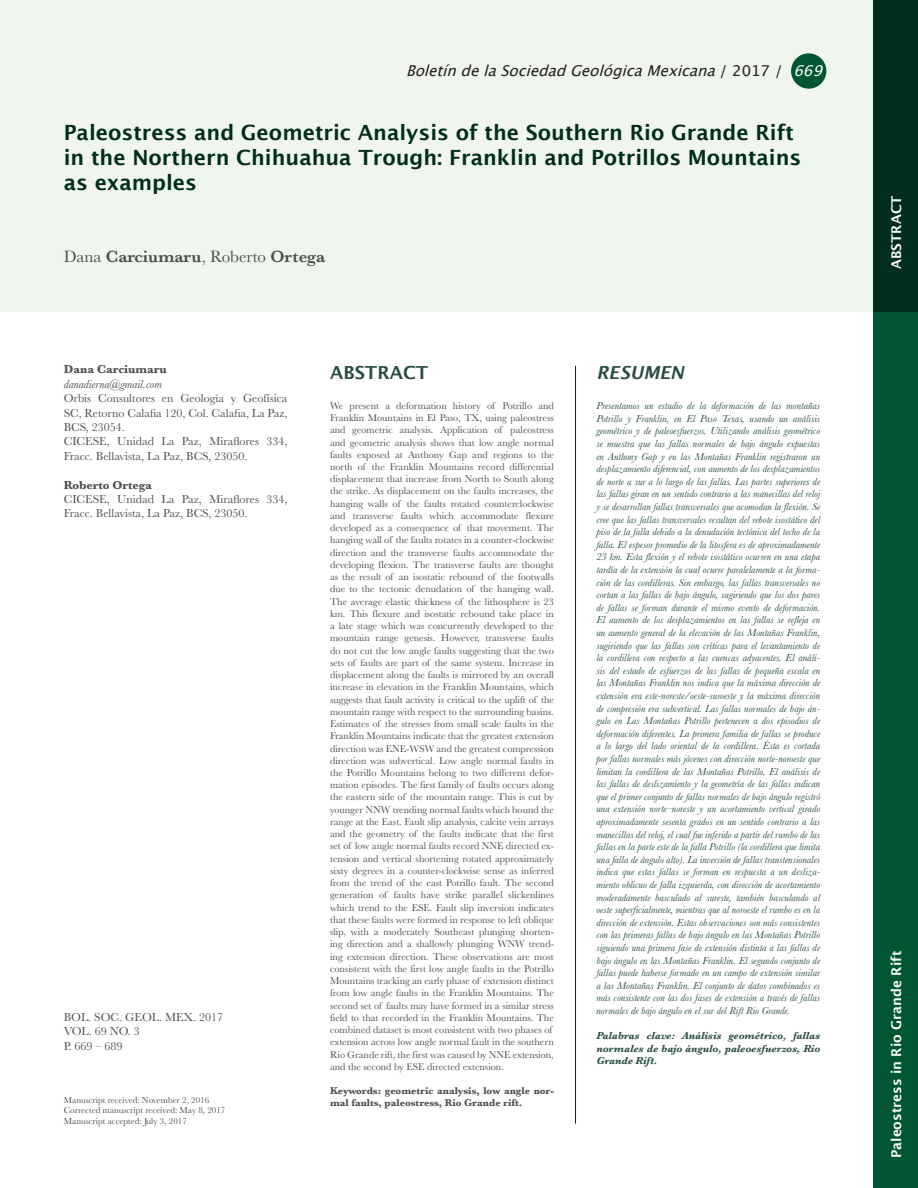
<style>
.page{position:relative;width:918px;height:1188px;background:#fff}
.page>*{position:absolute;margin:0;border:0;box-sizing:border-box;transform-origin:0 0}
.t1{font:600 21px/25.2px "Lucida Sans";color:#012d1c}
.Abstract__Title{font:600 18px "Lucida Sans";color:#274d3e}
.Resumen__Título{font:italic 600 18px "Lucida Sans";color:#274d3e}
.Authors{font:600 16.95px "Baskerville";color:#4b4c4d}
.t2{font:italic 15px "Lucida Grande";color:#231f20}
.Section{font:600 13.5px "Lucida Sans";color:#fff}
.Ascription{font:12px/14.4px "Baskerville";color:#4b4c4d}
.Publication{font:12px "Baskerville";color:#4b4c4d}
.Ascription_Name{font:700 12px "Baskerville";color:#4b4c4d}
.Ascription_mail{font:italic 12px "Baskerville";color:#4b4c4d}
.Resumen{font:italic 10.5px/12.6px "Baskerville";color:#274d3e;text-align:justify}
.Resumen-2{font:italic 700 10.5px/12.6px "Baskerville";color:#274d3e;text-align:justify}
.Abstract{font:10.2px/12.3px "Baskerville";color:#4b4c4d}
.Keywords{font:700 10.2px "Baskerville";color:#4b4c4d}
.Acceptance_dates{font:9px "Baskerville";color:#4b4c4d}
.s1{font-style:normal}
.s2{color:#fff}
.s3{font-weight:400}
</style>
<div class="page">
<div style="left:0;top:0;width:874px;height:311px;background:#f0f6ed"></div>
<hr style="left:575px;top:366px;width:1px;height:758px;background:#231f20">
<div style="left:874px;top:311px;width:44px;height:877px;background:#005534"></div>
<div style="left:874px;top:0;width:44px;height:311px;background:#012d1c"></div>
<div style="left:791px;top:53px;width:35px;height:36px;background:#005534;border-radius:50%"></div>
<h3 class="t2" style="left:406px;top:62px;width:425px">BoletíndelaSociedadGeológicaMexicana<span class="s1">/ 2 0 1 7 /</span> <span class="s2">669</span></h3>
<p class="t1" style="left:64px;top:120px;width:739px">Paleostress and Geometric Analysis of the Southern Rio Grande Rift in the Northern Chihuahua Trough: Franklin and Potrillos Mountains as examples</p>
<p class="Authors" style="left:64px;top:245px;width:263px"><span class="s3">Dana</span> Carciumaru<span class="s3">, Roberto</span> Ortega</p>
<p class="Abstract__Title" style="left:330px;top:362px;width:100px">ABSTRACT</p>
<p class="Abstract" style="left:330px;top:400px;width:225px">We present a deformation history of Potrillo and Franklin Mountains in El Paso, TX, using paleostress and geometric analysis. Application of paleostress and geometric analysis shows that low angle normal faults exposed at Anthony Gap and regions to the north of the Franklin Mountains record differential displacement that increase from North to South along the strike. As displacement on the faults increases, the hanging walls of the faults rotated counterclockwise and transverse faults which accommodate flexure developed as a consequence of that movement. The hanging wall of the faults rotates in a counter-clockwise direction and the transverse faults accommodate the developing flexion. The transverse faults are thought as the result of an isostatic rebound of the footwalls due to the tectonic denudation of the hanging wall.<br>The average elastic thickness of the lithosphere is 23 km. This flexure and isostatic rebound take place in a late stage which was concurrently developed to the mountain range genesis. However, transverse faults do not cut the low angle faults suggesting that the two sets of faults are part of the same system. Increase in displacement along the faults is mirrored by an overall increase in elevation in the Franklin Mountains, which suggests that fault activity is critical to the uplift of the mountain range with respect to the surrounding basins.<br>Estimates of the stresses from small scale faults in the Franklin Mountains indicate that the greatest extension direction was ENE-WSW and the greatest compression direction was subvertical. Low angle normal faults in the Potrillo Mountains belong to two different defor&shy;mation episodes. The first family of faults occurs along the eastern side of the mountain range. This is cut by younger NNW trending normal faults which bound the range at the East. Fault slip analysis, calcite vein arrays and the geometry of the faults indicate that the first set of low angle normal faults record NNE directed ex&shy;tension and vertical shortening rotated approximately sixty degrees in a counter-clockwise sense as inferred from the trend of the east Potrillo fault. The second generation of faults have strike parallel slickenlines which trend to the ESE. Fault slip inversion indicates that these faults were formed in response to left oblique slip, with a moderately Southeast plunging shorten&shy;ing direction and a shallowly plunging WNW trend&shy;ing extension direction. These observations are most consistent with the first low angle faults in the Potrillo Mountains tracking an early phase of extension distinct from low angle faults in the Franklin Mountains. The second set of faults may have formed in a similar stress field to that recorded in the Franklin Mountains. The combined dataset is most consistent with two phases of extension across low angle normal fault in the southern Rio Grande rift, the first was caused by NNE extension, and the second by ESE directed extension.</p>
<p class="Keywords" style="left:330px;top:1084px;width:225px">Keywords: geometric analysis, low angle nor-</p>
<p class="Ascription_Name" style="left:64px;top:361px;width:105px">Dana Carciumaru</p>
<p class="Ascription_mail" style="left:64px;top:376px;width:100px">danadierna@gmail.com</p>
<p class="Ascription" style="left:64px;top:391px;width:225px;text-align:justify">Orbis Consultores en Geología y Geofísica SC, Retorno Calafia 120, Col. Calafia, La Paz, BCS, 23054.</p>
<p class="Ascription" style="left:64px;top:434px;width:225px">CICESE, Unidad La Paz, Miraflores 334,<br>Fracc. Bellavista, La Paz, BCS, 23050.</p>
<p class="Ascription_Name" style="left:64px;top:476px;width:90px">Roberto Ortega</p>
<p class="Ascription" style="left:64px;top:492px;width:225px">CICESE, Unidad La Paz, Miraflores 334,<br>Fracc. Bellavista, La Paz, BCS, 23050.</p>
<p class="Publication" style="left:64px;top:1009px;width:161px">BOL. SOC. GEOL. MEX. 2017</p>
<p class="Publication" style="left:64px;top:1024px;width:78px">VOL. 69 NO. 3</p>
<p class="Publication" style="left:64px;top:1038px;width:60px">P. 669 ‒ 689</p>
<p class="Acceptance_dates" style="left:64px;top:1094px;width:147px">Manuscript received: November 2, 2016</p>
<p class="Keywords" style="left:330px;top:1096px;width:194px">mal faults, paleostress, Rio Grande rift.</p>
<p class="Acceptance_dates" style="left:64px;top:1105px;width:163px">Corrected manuscript received: May 8, 2017</p>
<p class="Acceptance_dates" style="left:64px;top:1116px;width:125px">Manuscript accepted: July 3, 2017</p>
<p class="Resumen__Título" style="left:596px;top:362px;width:89px">RESUMEN</p>
<p class="Resumen" style="left:596px;top:399px;width:225px">Presentamos un estudio de la deformación de las montañas Potrillo y Franklin, en El Paso Texas, usando un análisis geométrico y de paleoesfuerzos. Utilizando análisis geométrico se muestra que las fallas normales de bajo ángulo expuestas en Anthony Gap y en las Montañas Franklin registraron un desplazamiento diferencial, con aumento de los desplazamientos de norte a sur a lo largo de las fallas. Las partes superiores de las fallas giran en un sentido contrario a las manecillas del reloj y se desarrollan fallas transversales que acomodan la flexión. Se cree que las fallas transversales resultan del rebote isostático del piso de la falla debido a la denudación tectónica del techo de la falla. El espesor promedio de la litosfera es de aproximadamente 23 km. Esta flexión y el rebote isostático ocurren en una etapa tardía de la extensión la cual ocurre paralelamente a la forma&shy;ción de las cordilleras. Sin embargo, las fallas transversales no cortan a las fallas de bajo ángulo, sugiriendo que los dos pares de fallas se forman durante el mismo evento de deformación.<br>El aumento de los desplazamientos en las fallas se refleja en un aumento general de la elevación de las Montañas Franklin, sugiriendo que las fallas son críticas para el levantamiento de la cordillera con respecto a las cuencas adyacentes. El análi&shy;sis del estado de esfuerzos de las fallas de pequeña escala en las Montañas Franklin nos indica que la máxima dirección de extensión era este-noreste/oeste-suroeste y la máxima dirección de compresión era subvertical. Las fallas normales de bajo án&shy;gulo en Las Montañas Potrillo pertenecen a dos episodios de deformación diferentes. La primera familia de fallas se produce a lo largo del lado oriental de la cordillera. Ésta es cortada por fallas normales más jóvenes con dirección norte-noroeste que limitan la cordillera de las Montañas Potrillo. El análisis de las fallas de deslizamiento y la geometría de las fallas indican que el primer conjunto de fallas normales de bajo ángulo registró una extensión norte–noreste y un acortamiento vertical girado aproximadamente sesenta grados en un sentido contrario a las manecillas del reloj, el cual fue inferido a partir del rumbo de las fallas en la parte este de la falla Potrillo (la cordillera que limita una falla de ángulo alto). La inversión de fallas transtensionales indica que estas fallas se forman en respuesta a un desliza&shy;miento oblicuo de falla izquierda, con dirección de acortamiento moderadamente basculado al sureste, también basculando al oeste superficialmente, mientras que al noroeste el rumbo es en la dirección de extensión. Estas observaciones son más consistentes con las primeras fallas de bajo ángulo en las Montañas Potrillo siguiendo una primera fase de extensión distinta a las fallas de bajo ángulo en las Montañas Franklin. El segundo conjunto de fallas puede haberse formado en un campo de extensión similar a las Montañas Franklin. El conjunto de datos combinados es más consistente con las dos fases de extensión a través de fallas normales de bajo ángulo en el sur del Rift Rio Grande.</p>
<p class="Resumen-2" style="left:596px;top:1029px;width:225px">Palabras clave: Análisis geométrico, fallas normales de bajo ángulo, paleoesfuerzos, Rio Grande Rift.</p>
<p class="Section" style="left:889px;top:269px;width:75px;rotate:-90deg">ABSTRACT</p>
<p class="Section" style="left:889px;top:1158px;width:209px;rotate:-90deg">Paleostress in Rio Grande Rift</p>
</div>
